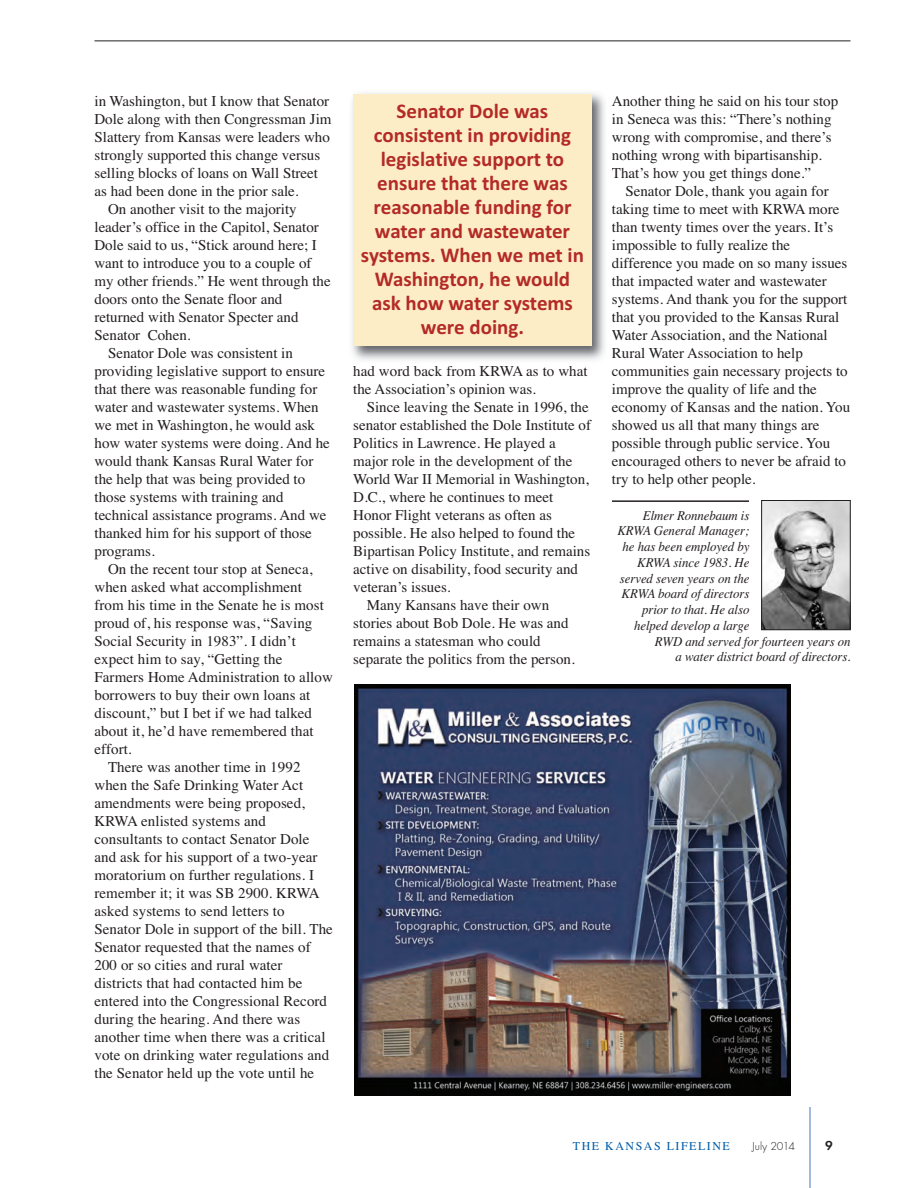
<style>
.page{position:relative;width:918px;height:1188px;background:#fff}
.page>*{position:absolute;margin:0;border:0;box-sizing:border-box;transform-origin:0 0}
.t1{font:700 21px/24px "Calibri";color:#b42a27;text-align:center}
.t2{font:15px/18px "Times";color:#231f20}
.t3{font:italic 13.5px "Times";letter-spacing:-.005em;color:#231f20;scale:.95 1}
.t4{font:600 13.5px "Futura T";color:#231f20}
.t5{font:12px "Times";letter-spacing:.125em;color:#015ba9}
.t6{font:300 12px "Futura T";color:#231f20}
</style>
<div class="page">
<img style="left:354px;top:685px;width:436px;height:410px">
<hr style="left:810px;top:1107px;width:1px;height:81px;background:#4975b9">
<hr style="left:94px;top:40px;width:756px;height:1px;background:#231f20">
<hr style="left:612px;top:500px;width:238px;height:2px;background:#231f20">
<div style="left:749px;top:493px;width:14px;height:21px;background:#fff"></div>
<img style="left:763px;top:502px;width:85px;height:126px">
<div style="left:761px;top:500px;width:89px;height:130px;border:1px solid #231f20"></div>
<img style="left:352px;top:93px;width:253px;height:267px">
<div style="left:353px;top:94px;width:239px;height:252px;background:#fcedc7"></div>
<p class="t2" style="left:94px;top:93px;width:236px">in Washington, but I know that Senator</p>
<p class="t2" style="left:94px;top:111px;width:239px">Dole along with then Congressman Jim</p>
<p class="t2" style="left:94px;top:129px;width:237px">Slattery from Kansas were leaders who</p>
<p class="t2" style="left:94px;top:147px;width:227px">strongly supported this change versus</p>
<p class="t2" style="left:94px;top:165px;width:225px">selling blocks of loans on Wall Street</p>
<p class="t2" style="left:94px;top:183px;width:206px">as had been done in the prior sale.</p>
<p class="t2" style="left:108px;top:201px;width:190px">On another visit to the majority</p>
<p class="t2" style="left:94px;top:219px;width:226px">leader’s office in the Capitol, Senator</p>
<p class="t2" style="left:94px;top:237px;width:224px">Dole said to us, “Stick around here; I</p>
<p class="t2" style="left:94px;top:255px;width:219px">want to introduce you to a couple of</p>
<p class="t2" style="left:94px;top:273px;width:238px">my other friends.” He went through the</p>
<p class="t2" style="left:94px;top:291px;width:189px">doors onto the Senate floor and</p>
<p class="t2" style="left:94px;top:309px;width:206px">returned with Senator Specter and</p>
<p class="t2" style="left:94px;top:327px;width:98px">Senator Cohen.</p>
<p class="t2" style="left:108px;top:345px;width:186px">Senator Dole was consistent in</p>
<p class="t2" style="left:94px;top:363px;width:232px">providing legislative support to ensure</p>
<p class="t2" style="left:94px;top:381px;width:224px">that there was reasonable funding for</p>
<p class="t2" style="left:94px;top:399px;width:226px">water and wastewater systems. When</p>
<p class="t2" style="left:94px;top:417px;width:222px">we met in Washington, he would ask</p>
<p class="t2" style="left:94px;top:435px;width:237px">how water systems were doing. And he</p>
<p class="t2" style="left:94px;top:453px;width:220px">would thank Kansas Rural Water for</p>
<p class="t2" style="left:94px;top:471px;width:212px">the help that was being provided to</p>
<p class="t2" style="left:94px;top:489px;width:191px">those systems with training and</p>
<p class="t2" style="left:94px;top:507px;width:234px">technical assistance programs. And we</p>
<p class="t2" style="left:94px;top:525px;width:219px">thanked him for his support of those</p>
<p class="t2" style="left:94px;top:543px;width:62px">programs.</p>
<p class="t2" style="left:108px;top:561px;width:206px">On the recent tour stop at Seneca,</p>
<p class="t2" style="left:94px;top:579px;width:209px">when asked what accomplishment</p>
<p class="t2" style="left:94px;top:597px;width:231px">from his time in the Senate he is most</p>
<p class="t2" style="left:94px;top:615px;width:219px">proud of, his response was, “Saving</p>
<p class="t2" style="left:94px;top:633px;width:203px">Social Security in 1983”. I didn’t</p>
<p class="t2" style="left:94px;top:651px;width:189px">expect him to say, “Getting the</p>
<p class="t2" style="left:94px;top:669px;width:240px">Farmers Home Administration to allow</p>
<p class="t2" style="left:94px;top:687px;width:217px">borrowers to buy their own loans at</p>
<p class="t2" style="left:94px;top:705px;width:219px">discount,” but I bet if we had talked</p>
<p class="t2" style="left:94px;top:723px;width:221px">about it, he’d have remembered that</p>
<p class="t2" style="left:94px;top:741px;width:39px">effort.</p>
<p class="t2" style="left:108px;top:759px;width:194px">There was another time in 1992</p>
<p class="t2" style="left:94px;top:777px;width:210px">when the Safe Drinking Water Act</p>
<p class="t2" style="left:94px;top:795px;width:212px">amendments were being proposed,</p>
<p class="t2" style="left:94px;top:813px;width:173px">KRWA enlisted systems and</p>
<p class="t2" style="left:94px;top:831px;width:217px">consultants to contact Senator Dole</p>
<p class="t2" style="left:94px;top:849px;width:225px">and ask for his support of a two-year</p>
<p class="t2" style="left:94px;top:867px;width:221px">moratorium on further regulations. I</p>
<p class="t2" style="left:94px;top:885px;width:227px">remember it; it was SB 2900. KRWA</p>
<p class="t2" style="left:94px;top:903px;width:192px">asked systems to send letters to</p>
<p class="t2" style="left:94px;top:921px;width:240px">Senator Dole in support of the bill. The</p>
<p class="t2" style="left:94px;top:939px;width:218px">Senator requested that the names of</p>
<p class="t2" style="left:94px;top:957px;width:190px">200 or so cities and rural water</p>
<p class="t2" style="left:94px;top:975px;width:209px">districts that had contacted him be</p>
<p class="t2" style="left:94px;top:993px;width:234px">entered into the Congressional Record</p>
<p class="t2" style="left:94px;top:1011px;width:207px">during the hearing. And there was</p>
<p class="t2" style="left:94px;top:1029px;width:233px">another time when there was a critical</p>
<p class="t2" style="left:94px;top:1047px;width:236px">vote on drinking water regulations and</p>
<p class="t2" style="left:94px;top:1065px;width:221px">the Senator held up the vote until he</p>
<h1 class="t1" style="left:361px;top:100px;width:225px">Senator Dole was consistent in providing legislative support to ensure that there was reasonable funding for water and wastewater systems. When we met in<br>Washington, he would ask how water systems were doing.</h1>
<p class="t2" style="left:353px;top:363px;width:236px">had word back from KRWA as to what the Association’s opinion was.</p>
<p class="t2" style="left:367px;top:399px;width:224px">Since leaving the Senate in 1996, the</p>
<p class="t2" style="left:353px;top:417px;width:239px">senator established the Dole Institute of</p>
<p class="t2" style="left:353px;top:435px;width:204px">Politics in Lawrence. He played a</p>
<p class="t2" style="left:353px;top:453px;width:221px">major role in the development of the</p>
<p class="t2" style="left:353px;top:471px;width:237px">World War II Memorial in Washington,</p>
<p class="t2" style="left:353px;top:489px;width:201px">D.C., where he continues to meet</p>
<p class="t2" style="left:353px;top:507px;width:200px">Honor Flight veterans as often as</p>
<p class="t2" style="left:353px;top:525px;width:224px">possible. He also helped to found the</p>
<p class="t2" style="left:353px;top:543px;width:239px">Bipartisan Policy Institute, and remains</p>
<p class="t2" style="left:353px;top:561px;width:226px">active on disability, food security and</p>
<p class="t2" style="left:353px;top:579px;width:99px">veteran’s issues.</p>
<p class="t2" style="left:367px;top:597px;width:184px">Many Kansans have their own</p>
<p class="t2" style="left:353px;top:615px;width:217px">stories about Bob Dole. He was and</p>
<p class="t2" style="left:353px;top:633px;width:189px">remains a statesman who could</p>
<p class="t2" style="left:353px;top:651px;width:223px">separate the politics from the person.</p>
<p class="t2" style="left:612px;top:93px;width:228px">Another thing he said on his tour stop in Seneca was this: “There’s nothing wrong with compromise, and there’s nothing wrong with bipartisanship.<br>That’s how you get things done.”</p>
<p class="t2" style="left:612px;top:183px;width:240px;text-indent:14px">Senator Dole, thank you again for taking time to meet with KRWA more than twenty times over the years. It’s impossible to fully realize the difference you made on so many issues that impacted water and wastewater systems. And thank you for the support that you provided to the Kansas Rural Water Association, and the National Rural Water Association to help communities gain necessary projects to improve the quality of life and the economy of Kansas and the nation. You showed us all that many things are possible through public service. You encouraged others to never be afraid to try to help other people.</p>
<p class="t3" style="left:643px;top:510px;width:114px">Elmer Ronnebaum is</p>
<p class="t3" style="left:617px;top:526px;width:140px">KRWA General Manager;</p>
<p class="t3" style="left:623px;top:542px;width:135px">he has been employed by</p>
<p class="t3" style="left:637px;top:558px;width:120px">KRWA since 1983. He</p>
<p class="t3" style="left:620px;top:574px;width:138px">served seven years on the</p>
<p class="t3" style="left:622px;top:589px;width:136px">KRWA board of directors</p>
<p class="t3" style="left:642px;top:605px;width:114px">prior to that. He also</p>
<p class="t3" style="left:634px;top:621px;width:123px">helped develop a large</p>
<p class="t3" style="left:655px;top:637px;width:207px">RWD and served for fourteen years on</p>
<p class="t3" style="left:676px;top:652px;width:186px">a water district board of directors.</p>
<p class="t5" style="left:573px;top:1142px;width:158px">THE KANSAS LIFELINE</p>
<p class="t6" style="left:752px;top:1141px;width:45px">July 2014</p>
<p class="t4" style="left:825px;top:1140px;width:9px">9</p>
</div>
